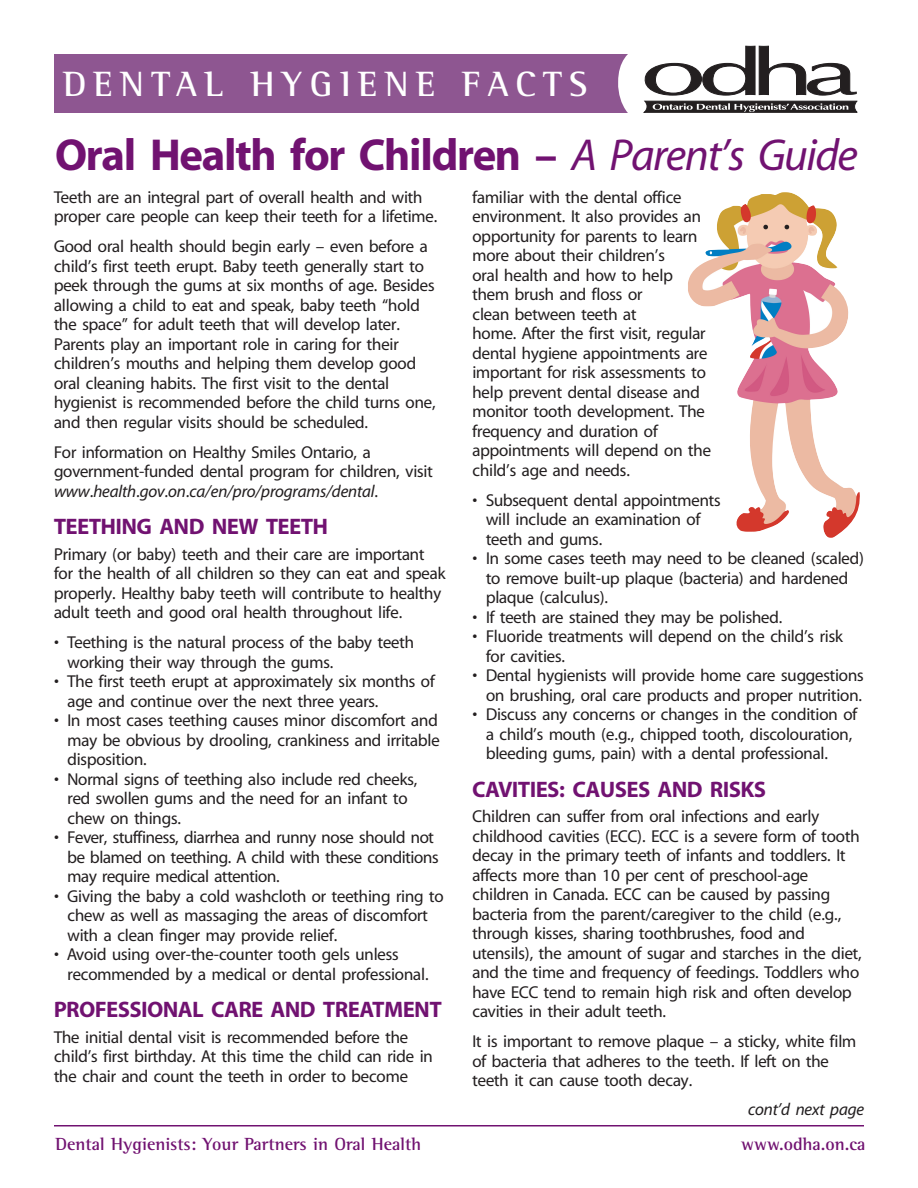
<style>
.page{position:relative;width:918px;height:1188px;background:#fff}
.page>*{position:absolute;margin:0;border:0;box-sizing:border-box;transform-origin:0 0}
.t1{font:700 45px "Redford";letter-spacing:-.015em;color:#711271}
.t2{font:700 36px "Rotis Semi Serif";letter-spacing:.2em;color:#fff}
.t3{font:700 22.5px "Redford";color:#711271}
.t4{font:700 18px "Rotis Semi Serif";color:#711271}
.t5{font:17.25px/19.5px "Redford";color:#231f20}
.t6{font:italic 17.25px "Redford";color:#231f20}
.s1{font-weight:400;font-style:italic}
.s2{font-style:italic}
</style>
<div class="page">
<hr style="left:54px;top:1125px;width:810px;height:1px;background:#711271">
<div style="left:54px;top:54px;width:824px;height:58px;background:#8e5691"></div>
<div style="left:618px;top:41px;width:277px;height:85px;background:#fff;border-radius:40px"></div>
<svg style="left:643px;top:46px;width:214px;height:67px"></svg>
<img style="left:688px;top:192px;width:172px;height:346px">
<h2 class="t2" style="left:63px;top:62px;width:526px">DENTAL HYGIENE FACTS</h2>
<h1 class="t1" style="left:56px;top:132px;width:804px">Oral Health for Children – <span class="s1">A Parent’s Guide</span></h1>
<p class="t5" style="left:54px;top:188px;width:385px">Teeth are an integral part of overall health and with proper care people can keep their teeth for a lifetime.</p>
<p class="t5" style="left:54px;top:238px;width:383px">Good oral health should begin early – even before a child’s first teeth erupt. Baby teeth generally start to peek through the gums at six months of age. Besides allowing a child to eat and speak, baby teeth “hold the space” for adult teeth that will develop later.<br>Parents play an important role in caring for their children’s mouths and helping them develop good oral cleaning habits. The first visit to the dental hygienist is recommended before the child turns one, and then regular visits should be scheduled.</p>
<p class="t5" style="left:54px;top:443px;width:380px">For information on Healthy Smiles Ontario, a government-funded dental program for children, visit <span class="s2">www.health.gov.on.ca/en/pro/programs/dental</span>.</p>
<h3 class="t3" style="left:54px;top:515px;width:275px">TEETHING AND NEW TEETH</h3>
<p class="t5" style="left:54px;top:545px;width:393px">Primary (or baby) teeth and their care are important for the health of all children so they can eat and speak properly. Healthy baby teeth will contribute to healthy adult teeth and good oral health throughout life.</p>
<p class="t5" style="left:68px;top:634px;width:348px;text-indent:-14px">• Teething is the natural process of the baby teeth working their way through the gums.</p>
<p class="t5" style="left:68px;top:673px;width:369px;text-indent:-14px">• The first teeth erupt at approximately six months of age and continue over the next three years.</p>
<p class="t5" style="left:68px;top:712px;width:374px;text-align:justify;text-indent:-14px">• In most cases teething causes minor discomfort and may be obvious by drooling, crankiness and irritable disposition.</p>
<p class="t5" style="left:68px;top:770px;width:351px;text-indent:-14px">• Normal signs of teething also include red cheeks, red swollen gums and the need for an infant to chew on things.</p>
<p class="t5" style="left:68px;top:829px;width:373px;text-indent:-14px">• Fever, stuffiness, diarrhea and runny nose should not be blamed on teething. A child with these conditions may require medical attention.</p>
<p class="t5" style="left:68px;top:887px;width:378px;text-indent:-14px">• Giving the baby a cold washcloth or teething ring to chew as well as massaging the areas of discomfort with a clean finger may provide relief.</p>
<p class="t5" style="left:68px;top:945px;width:363px;text-indent:-14px">• Avoid using over-the-counter tooth gels unless recommended by a medical or dental professional.</p>
<h3 class="t3" style="left:54px;top:998px;width:389px">PROFESSIONAL CARE AND TREATMENT</h3>
<p class="t5" style="left:54px;top:1028px;width:380px">The initial dental visit is recommended before the child’s first birthday. At this time the child can ride in the chair and count the teeth in order to become</p>
<p class="t5" style="left:473px;top:188px;width:240px">familiar with the dental office environment. It also provides an opportunity for parents to learn more about their children’s<br>oral health and how to help them brush and floss or<br>clean between teeth at<br>home. After the first visit, regular dental hygiene appointments are important for risk assessments to help prevent dental disease and monitor tooth development. The frequency and duration of appointments will depend on the child’s age and needs.</p>
<p class="t5" style="left:486px;top:491px;width:236px;text-indent:-14px">• Subsequent dental appointments will include an examination of teeth and gums.</p>
<p class="t5" style="left:486px;top:550px;width:380px;text-indent:-14px">• In some cases teeth may need to be cleaned (scaled) to remove built-up plaque (bacteria) and hardened plaque (calculus).</p>
<p class="t5" style="left:473px;top:608px;width:311px">• If teeth are stained they may be polished.</p>
<p class="t5" style="left:486px;top:627px;width:358px;text-indent:-14px">• Fluoride treatments will depend on the child’s risk for cavities.</p>
<p class="t5" style="left:473px;top:666px;width:393px;text-align:right">• Dental hygienists will provide home care suggestions on brushing, oral care products and proper nutrition.</p>
<p class="t5" style="left:486px;top:705px;width:373px;text-indent:-14px">• Discuss any concerns or changes in the condition of a child’s mouth (e.g., chipped tooth, discolouration, bleeding gums, pain) with a dental professional.</p>
<h3 class="t3" style="left:472px;top:778px;width:295px">CAVITIES: CAUSES AND RISKS</h3>
<p class="t5" style="left:472px;top:808px;width:391px">Children can suffer from oral infections and early childhood cavities (ECC). ECC is a severe form of tooth decay in the primary teeth of infants and toddlers. It affects more than 10 per cent of preschool-age children in Canada. ECC can be caused by passing bacteria from the parent/caregiver to the child (e.g., through kisses, sharing toothbrushes, food and utensils), the amount of sugar and starches in the diet, and the time and frequency of feedings. Toddlers who have ECC tend to remain high risk and often develop cavities in their adult teeth.</p>
<p class="t5" style="left:472px;top:1033px;width:385px">It is important to remove plaque – a sticky, white film of bacteria that adheres to the teeth. If left on the teeth it can cause tooth decay.</p>
<p class="t6" style="left:748px;top:1100px;width:117px">cont’d next page</p>
<p class="t4" style="left:56px;top:1133px;width:367px">Dental Hygienists: Your Partners in Oral Health</p>
<p class="t4" style="left:741px;top:1133px;width:126px">www.odha.on.ca</p>
</div>
